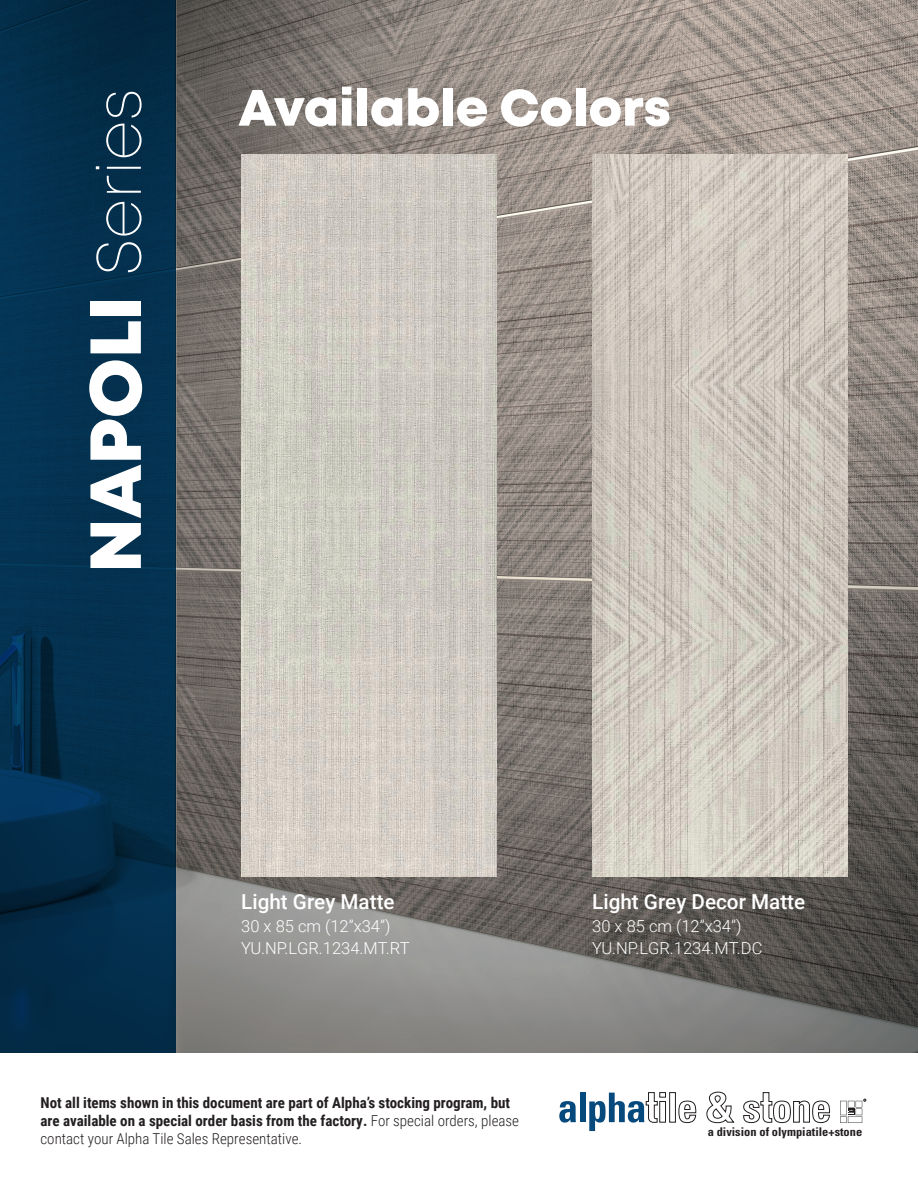
<style>
.page{position:relative;width:918px;height:1188px;background:#fff}
.page>*{position:absolute;margin:0;border:0;box-sizing:border-box;transform-origin:0 0}
.t1{font:72px "Mont Heavy DEMO";color:#fff}
.t2{font:51px "Mont Heavy DEMO";color:#fff}
.t3{font:500 20.7px "Roboto";color:#fff}
.t4{font:300 16.5px "Roboto";color:#fff}
.t5{font:700 15px/18px "Roboto Condensed";color:#231f20}
.t6{font:700 condensed 12px "Univers";color:#231f20}
.s1{font-family:"Mont Extra Light DEMO";font-size:63px}
.s2{font-weight:300}
</style>
<div class="page">
<svg style="left:559px;top:1101px;width:17px;height:22px"></svg>
<div style="left:580px;top:1093px;width:5px;height:29px;background:#064a7d"></div>
<svg style="left:589px;top:1092px;width:241px;height:39px"></svg>
<svg style="left:840px;top:1099px;width:26px;height:24px"></svg>
<img style="left:176px;top:0;width:742px;height:1053px">
<svg style="left:0;top:0;width:176px;height:1053px;background:#032f4c"></svg>
<img style="left:241px;top:154px;width:255px;height:722px">
<img style="left:592px;top:154px;width:255px;height:722px">
<p class="t1" style="left:75px;top:573px;width:486px;rotate:-90deg">NAPOLI <span class="s1">Series</span></p>
<p class="t2" style="left:238px;top:79px;width:434px">Available Colors</p>
<p class="t3" style="left:241px;top:887px;width:155px">Light Grey Matte</p>
<p class="t4" style="left:241px;top:914px;width:151px">30 x 85 cm (12”x34”)</p>
<p class="t4" style="left:241px;top:937px;width:170px">YU.NP.LGR.1234.MT.RT</p>
<p class="t5" style="left:40px;top:1093px;width:480px">Not all items shown in this document are part of Alpha’s stocking program, but are available on a special order basis from the factory. <span class="s2">For special orders, please contact your Alpha Tile Sales Representative.</span></p>
<p class="t3" style="left:592px;top:887px;width:214px">Light Grey Decor Matte</p>
<p class="t4" style="left:592px;top:914px;width:151px">30 x 85 cm (12”x34”)</p>
<p class="t4" style="left:592px;top:937px;width:172px">YU.NP.LGR.1234.MT.DC</p>
<p class="t6" style="left:708px;top:1125px;width:156px">a division of olympiatile+stone</p>
</div>
